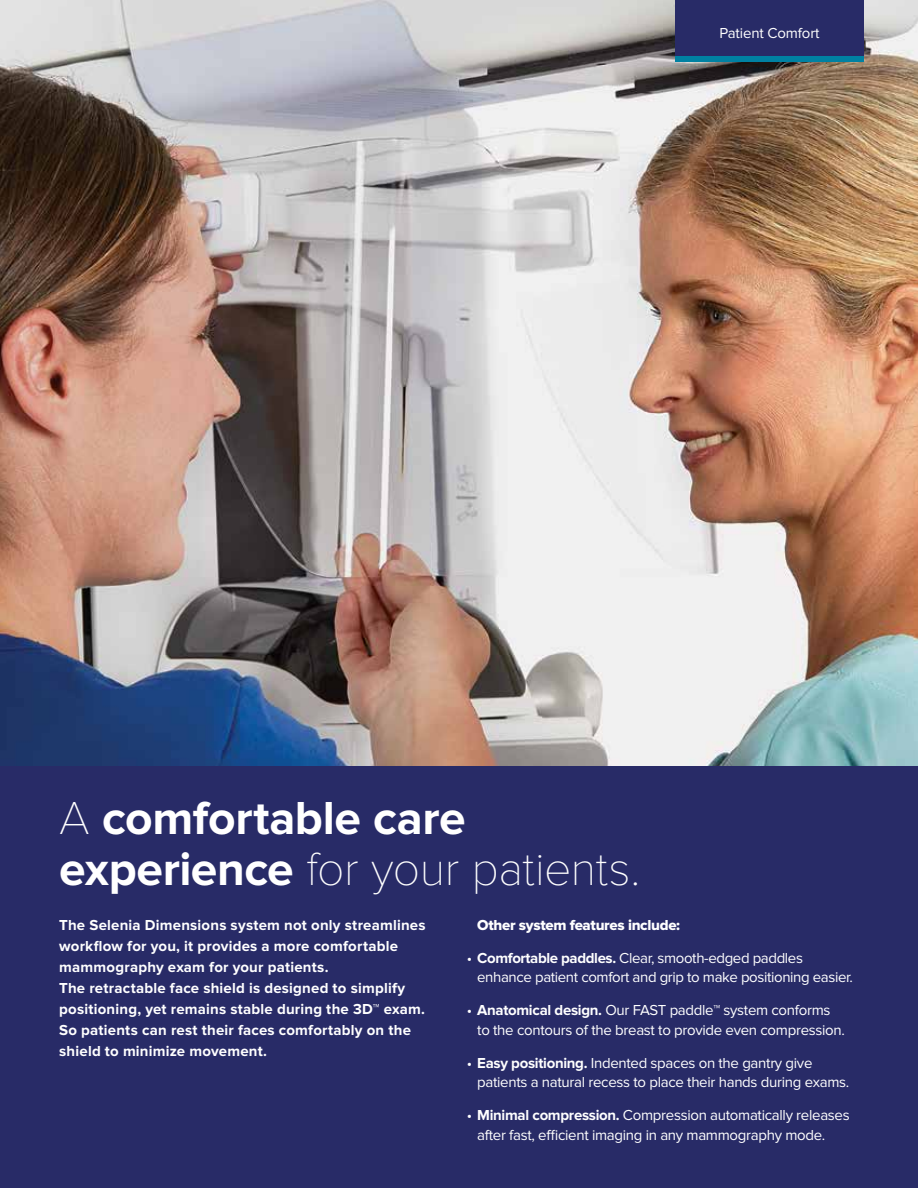
<style>
.page{position:relative;width:918px;height:1188px;background:#fff}
.page>*{position:absolute;margin:0;border:0;box-sizing:border-box;transform-origin:0 0}
.t1{font:100 48px "Proxima Nova T";letter-spacing:-.01em;color:#fff}
.t2{font:700 48px "Proxima Nova";letter-spacing:-.005em;color:#fff}
.t3{font:15px/19.5px "Proxima Nova";letter-spacing:-.02em;color:#fff}
.t4{font:700 15px/21px "Proxima Nova";letter-spacing:.015em;color:#fff}
.t5{font:15px "Proxima Nova Extrabld";letter-spacing:-.02em;color:#fff}
.s1{font-family:"Proxima Nova T";font-weight:100}
.s2{font-family:"Proxima Nova";font-weight:700}
.s3{font-weight:700}
</style>
<div class="page">
<img style="left:0;top:0;width:918px;height:767px">
<div style="left:675px;top:0;width:189px;height:57px;background:#282b67"></div>
<div style="left:675px;top:56px;width:189px;height:5px;background:#0081a2"></div>
<div style="left:0;top:767px;width:918px;height:421px;background:#282b67"></div>
<p class="t3" style="left:719px;top:23px;width:102px">Patient Comfort</p>
<h1 class="t2" style="left:59px;top:790px;width:408px"><span class="s1">A</span> comfortable care</h1>
<h1 class="t1" style="left:59px;top:841px;width:583px"><span class="s2">experience</span> for your patients.</h1>
<p class="t4" style="left:59px;top:915px;width:368px">The Selenia Dimensions system not only streamlines workflow for you, it provides a more comfortable mammography exam for your patients.<br>The retractable face shield is designed to simplify positioning, yet remains stable during the 3D™ exam.<br>So patients can rest their faces comfortably on the shield to minimize movement.</p>
<p class="t5" style="left:477px;top:916px;width:204px">Other system features include:</p>
<p class="t3" style="left:477px;top:948px;width:377px;text-indent:-10px">• <span class="s3">Comfortable paddles.</span> Clear, smooth-edged paddles enhance patient comfort and grip to make positioning easier.</p>
<p class="t3" style="left:477px;top:1001px;width:369px;text-indent:-10px">• <span class="s3">Anatomical design.</span> Our FAST paddle™ system conforms to the contours of the breast to provide even compression.</p>
<p class="t3" style="left:477px;top:1053px;width:374px;text-indent:-11px">• <span class="s3">Easy positioning.</span> Indented spaces on the gantry give patients a natural recess to place their hands during exams.</p>
<p class="t3" style="left:477px;top:1106px;width:374px;text-indent:-11px">• <span class="s3">Minimal compression.</span> Compression automatically releases after fast, efficient imaging in any mammography mode.</p>
</div>
